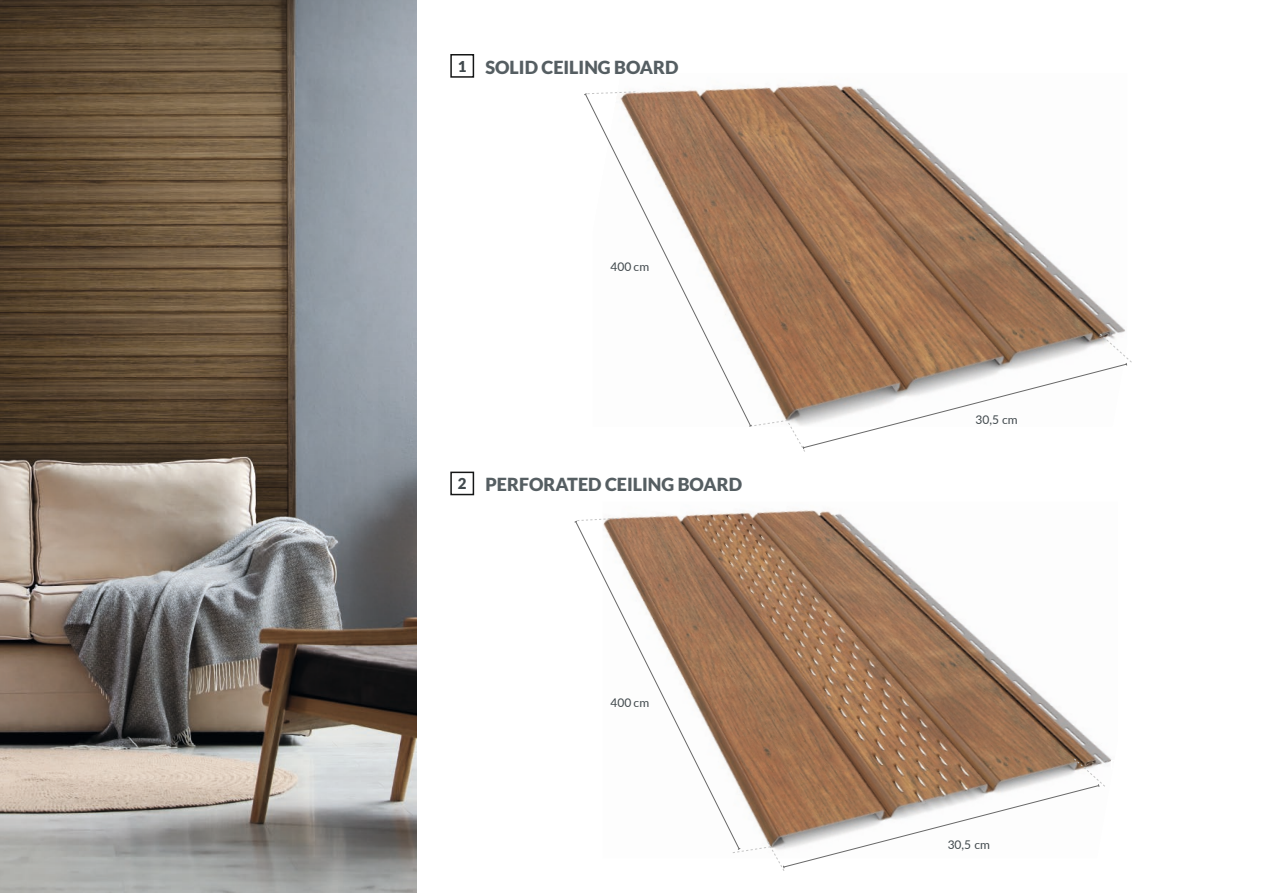
<style>
.page{position:relative;width:1263px;height:893px;background:#fff}
.page>*{position:absolute;margin:0;border:0;box-sizing:border-box;transform-origin:0 0}
.t1{font:900 18px "Lato";color:#555e62}
.t2{font:900 15px "Lato";color:#41494d}
.t3{font:12px "Lato";color:#41494d}
.s1{font-size:15px;color:#41494d}
</style>
<div class="page">
<img style="left:610px;top:510px;width:502px;height:254px">
<img style="left:636px;top:84px;width:490px;height:249px">
<svg style="left:586px;top:93px;width:165px;height:331px"></svg>
<svg style="left:584px;top:91px;width:52px;height:5px"></svg>
<svg style="left:749px;top:333px;width:383px;height:119px"></svg>
<div style="left:450px;top:54px;width:24px;height:24px;border:2px solid #151616"></div>
<div style="left:450px;top:472px;width:24px;height:23px;border:2px solid #151616"></div>
<svg style="left:576px;top:521px;width:164px;height:315px"></svg>
<svg style="left:574px;top:518px;width:45px;height:5px"></svg>
<svg style="left:732px;top:758px;width:373px;height:113px"></svg>
<img style="left:0;top:0;width:416px;height:893px">
<p class="t1" style="left:458px;top:57px;width:222px"><span class="s1">1</span> SOLID CEILING BOARD</p>
<p class="t3" style="left:610px;top:258px;width:40px">400 cm</p>
<p class="t2" style="left:458px;top:475px;width:10px">2</p>
<p class="t1" style="left:485px;top:474px;width:258px">PERFORATED CEILING BOARD</p>
<p class="t3" style="left:610px;top:694px;width:40px">400 cm</p>
<p class="t3" style="left:975px;top:411px;width:44px">30,5 cm</p>
<p class="t3" style="left:948px;top:836px;width:44px">30,5 cm</p>
</div>
